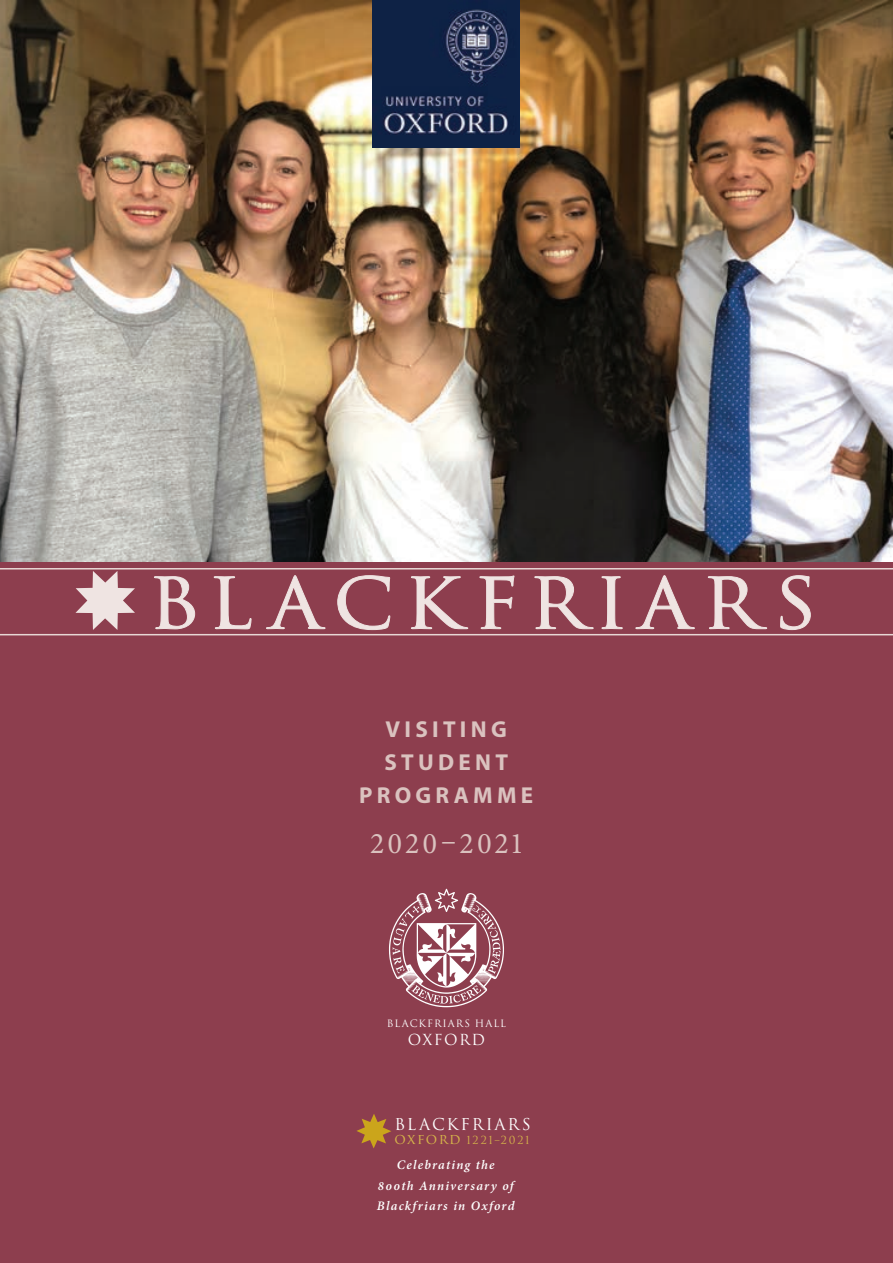
<style>
.page{position:relative;width:893px;height:1263px;background:#fff}
.page>*{position:absolute;margin:0;border:0;box-sizing:border-box;transform-origin:0 0}
.t1{font:81px "Trajan Pro 3";letter-spacing:.115em;color:#efe4e2;scale:1.07 1}
.t2{font:30px "Minion Pro";letter-spacing:.115em;color:#dac2bf}
.t3{font:700 23.1px/33px "Myriad Pro";letter-spacing:.185em;color:#dac2bf;text-align:center}
.t4{font:15.9px "Trajan Pro 3";letter-spacing:.12em;color:#fff}
.t5{font:14.85px "Trajan Pro 3";letter-spacing:.1em;color:#fff}
.t6{font:italic 600 13.05px/20.5px "Minion Pro";letter-spacing:.095em;color:#fff;text-align:center}
.t7{font:10.8px "Trajan Pro 3";letter-spacing:.16em;color:#d5b44a}
.t8{font:9.9px "Trajan Pro 3";letter-spacing:.1em;color:#fff}
.s1{font-size:14.1px}
</style>
<div class="page">
<img style="left:0;top:0;width:893px;height:562px">
<div style="left:0;top:562px;width:893px;height:701px;background:#8d3e4e"></div>
<img style="left:372px;top:0;width:148px;height:147px">
<svg style="left:389px;top:889px;width:115px;height:118px"></svg>
<svg style="left:75px;top:571px;width:60px;height:59px"></svg>
<svg style="left:154px;top:576px;width:41px;height:54px"></svg>
<svg style="left:213px;top:576px;width:39px;height:54px"></svg>
<svg style="left:266px;top:575px;width:60px;height:54px"></svg>
<svg style="left:337px;top:575px;width:54px;height:55px"></svg>
<svg style="left:411px;top:576px;width:57px;height:53px"></svg>
<svg style="left:479px;top:575px;width:35px;height:54px"></svg>
<svg style="left:534px;top:576px;width:60px;height:53px"></svg>
<svg style="left:601px;top:576px;width:22px;height:53px"></svg>
<svg style="left:635px;top:575px;width:60px;height:54px"></svg>
<svg style="left:708px;top:576px;width:59px;height:53px"></svg>
<svg style="left:780px;top:575px;width:31px;height:55px"></svg>
<hr style="left:0;top:568px;width:893px;height:1px;background:#e8d8d5">
<hr style="left:0;top:634px;width:893px;height:1px;background:#e8d8d5">
<svg style="left:356px;top:1114px;width:35px;height:34px"></svg>
<h1 class="t1" style="left:148px;top:544px;width:627px">blackfriars</h1>
<h3 class="t3" style="left:359px;top:712px;width:176px">VISITING<br>STUDENT<br>PROGRAMME</h3>
<h2 class="t2" style="left:370px;top:823px;width:153px">2020–2021</h2>
<p class="t8" style="left:387px;top:1017px;width:121px">BLACKFRIARS HALL</p>
<p class="t5" style="left:408px;top:1030px;width:79px">OXFORD</p>
<p class="t4" style="left:394px;top:1113px;width:138px">BLACKFRIARS</p>
<p class="t7" style="left:394px;top:1133px;width:137px"><span class="s1">oxford</span> 1221–2021</p>
<p class="t6" style="left:377px;top:1155px;width:139px">Celebrating the<br>800th Anniversary of<br>Blackfriars in Oxford</p>
</div>
